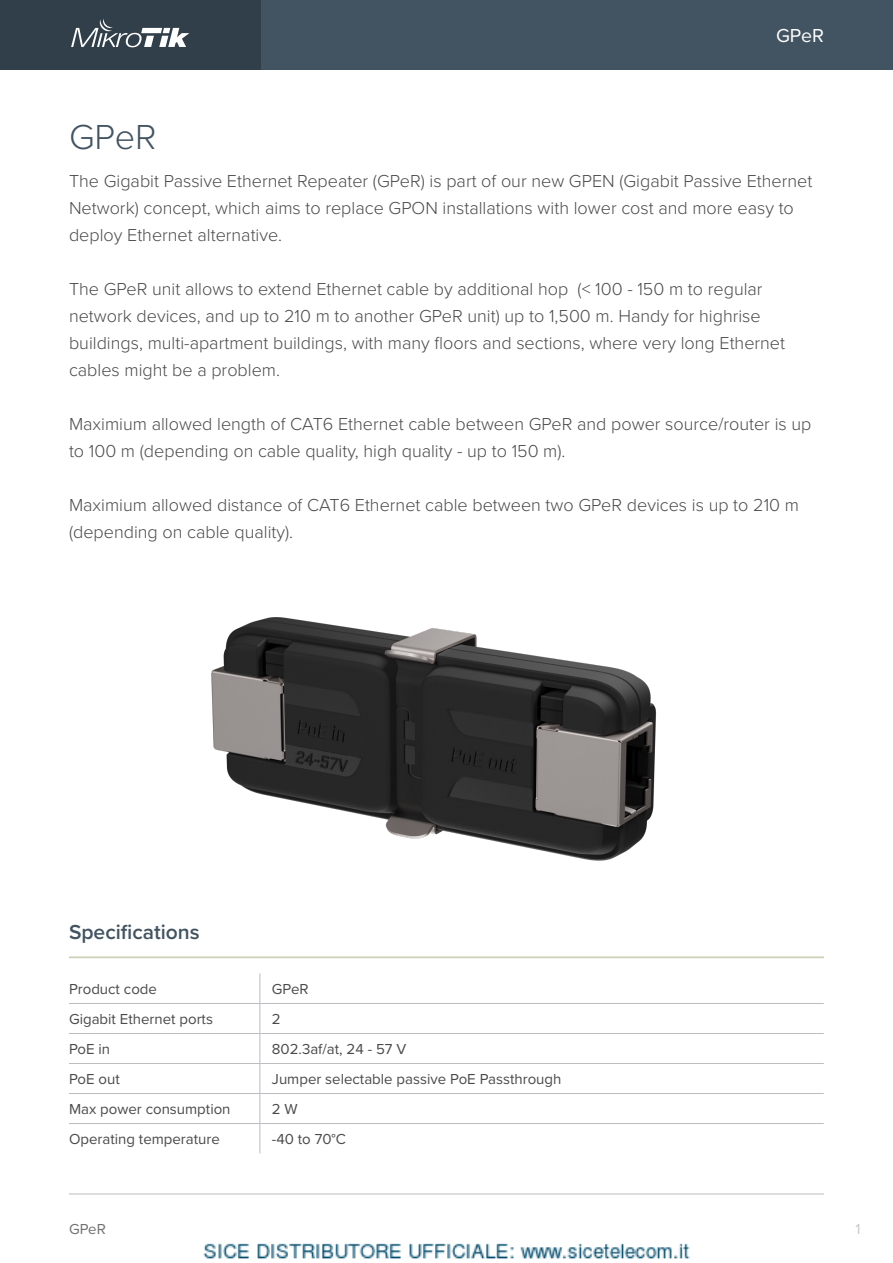
<style>
.page{position:relative;width:893px;height:1263px;background:#fff}
.page>*{position:absolute;margin:0;border:0;box-sizing:border-box;transform-origin:0 0}
.Lielie_virsraksti_20{font:300 36px "Proxima Nova";color:#425361}
.Mazie_virsraksti_201{font:600 21px "Proxima Nova";color:#425361}
.t1{font:19.5px "Proxima Nova";color:#fff}
.Teksts{font:300 18px/27px "Proxima Nova";color:#4a4a4a}
.Tabulu_teksts_2019{font:15px "Proxima Nova";color:#4a4a4a}
.t2{font:15px "Proxima Nova";color:#6f7070}
.t3{font:15px "Proxima Nova";color:#c7c8ca}
</style>
<div class="page">
<div style="left:0;top:0;width:893px;height:69px;background:#425361"></div>
<div style="left:0;top:0;width:260px;height:69px;background:#313f4a"></div>
<svg style="left:71px;top:19px;width:118px;height:28px"></svg>
<hr style="left:69px;top:1194px;width:755px;height:1px;background:#bcbdc0">
<hr style="left:69px;top:1003px;width:191px;height:1px;background:#bcbdc0">
<hr style="left:69px;top:1033px;width:191px;height:1px;background:#bcbdc0">
<hr style="left:260px;top:1033px;width:564px;height:1px;background:#bcbdc0">
<hr style="left:69px;top:1063px;width:191px;height:1px;background:#bcbdc0">
<hr style="left:260px;top:1063px;width:564px;height:1px;background:#bcbdc0">
<hr style="left:69px;top:1093px;width:191px;height:1px;background:#bcbdc0">
<hr style="left:260px;top:1093px;width:564px;height:1px;background:#bcbdc0">
<hr style="left:69px;top:1123px;width:191px;height:1px;background:#bcbdc0">
<hr style="left:260px;top:1123px;width:564px;height:1px;background:#bcbdc0">
<svg style="left:260px;top:1004px;width:1px;height:149px"></svg>
<hr style="left:260px;top:973px;width:1px;height:30px;background:#bcbdc0">
<hr style="left:260px;top:1003px;width:564px;height:1px;background:#bcbdc0">
<hr style="left:69px;top:956px;width:755px;height:2px;background:#cdd3b6">
<img style="left:211px;top:617px;width:446px;height:244px">
<img style="left:203px;top:1243px;width:487px;height:16px">
<p class="t1" style="left:776px;top:21px;width:49px">GPeR</p>
<p class="Lielie_virsraksti_20" style="left:69px;top:110px;width:89px">GPeR</p>
<p class="Teksts" style="left:69px;top:166px;width:745px">The Gigabit Passive Ethernet Repeater (GPeR) is part of our new GPEN (Gigabit Passive Ethernet<br>Network) concept, which aims to replace GPON installations with lower cost and more easy to deploy Ethernet alternative.</p>
<p class="Teksts" style="left:69px;top:274px;width:718px">The GPeR unit allows to extend Ethernet cable by additional hop (&lt; 100 - 150 m to regular network devices, and up to 210 m to another GPeR unit) up to 1,500 m. Handy for highrise buildings, multi-apartment buildings, with many floors and sections, where very long Ethernet cables might be a problem.</p>
<p class="Teksts" style="left:69px;top:409px;width:744px">Maximium allowed length of CAT6 Ethernet cable between GPeR and power source/router is up to 100 m (depending on cable quality, high quality - up to 150 m).</p>
<p class="Teksts" style="left:69px;top:490px;width:731px">Maximium allowed distance of CAT6 Ethernet cable between two GPeR devices is up to 210 m (depending on cable quality).</p>
<p class="Mazie_virsraksti_201" style="left:69px;top:916px;width:132px">Specifications</p>
<p class="Tabulu_teksts_2019" style="left:69px;top:978px;width:90px">Product code</p>
<p class="Tabulu_teksts_2019" style="left:272px;top:978px;width:38px">GPeR</p>
<p class="Tabulu_teksts_2019" style="left:69px;top:1008px;width:145px">Gigabit Ethernet ports</p>
<p class="Tabulu_teksts_2019" style="left:272px;top:1008px;width:10px">2</p>
<p class="Tabulu_teksts_2019" style="left:69px;top:1038px;width:43px">PoE in</p>
<p class="Tabulu_teksts_2019" style="left:272px;top:1038px;width:136px">802.3af/at, 24 - 57 V</p>
<p class="Tabulu_teksts_2019" style="left:69px;top:1068px;width:52px">PoE out</p>
<p class="Tabulu_teksts_2019" style="left:272px;top:1068px;width:291px">Jumper selectable passive PoE Passthrough</p>
<p class="Tabulu_teksts_2019" style="left:69px;top:1098px;width:163px">Max power consumption</p>
<p class="Tabulu_teksts_2019" style="left:272px;top:1098px;width:27px">2 W</p>
<p class="Tabulu_teksts_2019" style="left:69px;top:1128px;width:152px">Operating temperature</p>
<p class="Tabulu_teksts_2019" style="left:272px;top:1128px;width:76px">-40 to 70°C</p>
<p class="t2" style="left:69px;top:1218px;width:38px">GPeR</p>
<p class="t3" style="left:855px;top:1218px;width:7px">1</p>
</div>
